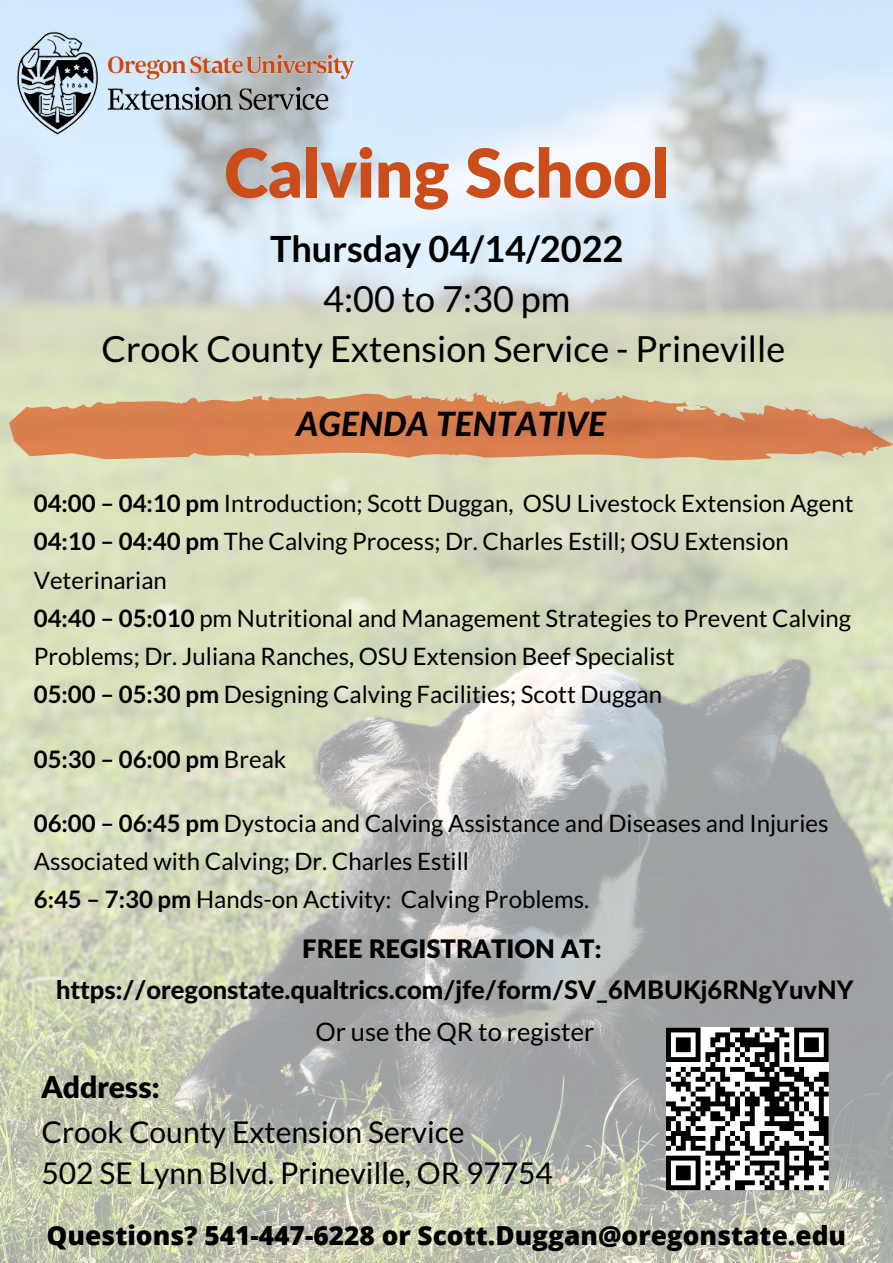
<style>
.page{position:relative;width:893px;height:1263px;background:#fff}
.page>*{position:absolute;margin:0;border:0;box-sizing:border-box;transform-origin:0 0}
.t1{font:900 67.43px "Lato Latin";color:#cb4d1a}
.t2{font:36px "Lato";color:#000}
.t3{font:700 36px "Lato";color:#000}
.t4{font:italic 800 33.45px "Lato";color:#000}
.t5{font:30px "Lato";color:#000}
.t6{font:900 30px "Lato Latin";color:#000}
.t7{font:800 26.25px "Open Sans";color:#000}
.t8{font:800 25.5px "Lato Latin";color:#000}
.t9{font:25.5px "Lato";color:#000}
.t10{font:900 25.5px "Lato Latin";color:#000}
.t11{font:24px/38.2px "Lato";color:#000}
.t12{font:700 24px "Lato";color:#000}
.s1{font-weight:700}
.s2{font-weight:400}
</style>
<div class="page">
<img style="left:0;top:0;width:893px;height:1263px">
<svg style="left:9px;top:391px;width:884px;height:71px;background:#d79a6e"></svg>
<img style="left:9px;top:0;width:369px;height:205px">
<svg style="left:666px;top:1027px;width:162px;height:163px"></svg>
<p class="t1" style="left:224px;top:143px;width:447px">Calving School</p>
<p class="t3" style="left:270px;top:226px;width:355px">Thursday 04/14/2022</p>
<p class="t2" style="left:323px;top:276px;width:249px">4:00 to 7:30 pm</p>
<p class="t2" style="left:101px;top:326px;width:685px">Crook County Extension Service - Prineville</p>
<p class="t4" style="left:296px;top:409px;width:311px">AGENDA TENTATIVE</p>
<p class="t11" style="left:34px;top:484px;width:821px"><span class="s1">04:00 – 04:10 pm</span> Introduction; Scott Duggan, OSU Livestock Extension Agent</p>
<p class="t11" style="left:34px;top:522px;width:756px"><span class="s1">04:10 – 04:40 pm</span> The Calving Process; Dr. Charles Estill; OSU Extension<br>Veterinarian</p>
<p class="t11" style="left:34px;top:598px;width:819px"><span class="s1">04:40 – 05:010</span> pm Nutritional and Management Strategies to Prevent Calving<br>Problems; Dr. Juliana Ranches, OSU Extension Beef Specialist</p>
<p class="t11" style="left:34px;top:675px;width:630px"><span class="s1">05:00 – 05:30 pm</span> Designing Calving Facilities; Scott Duggan</p>
<p class="t12" style="left:34px;top:744px;width:254px">05:30 – 06:00 pm <span class="s2">Break</span></p>
<p class="t11" style="left:34px;top:803px;width:796px"><span class="s1">06:00 – 06:45 pm</span> Dystocia and Calving Assistance and Diseases and Injuries<br>Associated with Calving; Dr. Charles Estill</p>
<p class="t11" style="left:34px;top:880px;width:557px"><span class="s1">6:45 – 7:30 pm</span> Hands-on Activity: Calving Problems.</p>
<p class="t10" style="left:302px;top:937px;width:301px">FREE REGISTRATION AT:</p>
<p class="t8" style="left:56px;top:978px;width:799px">https://oregonstate.qualtrics.com/jfe/form/SV_6MBUKj6RNgYuvNY</p>
<p class="t9" style="left:315px;top:1016px;width:280px">Or use the QR to register</p>
<p class="t6" style="left:41px;top:1074px;width:120px">Address:</p>
<p class="t5" style="left:41px;top:1113px;width:425px">Crook County Extension Service</p>
<p class="t5" style="left:41px;top:1154px;width:513px">502 SE Lynn Blvd. Prineville, OR 97754</p>
<p class="t7" style="left:47px;top:1217px;width:801px">Questions? 541-447-6228 or Scott.Duggan@oregonstate.edu</p>
</div>
